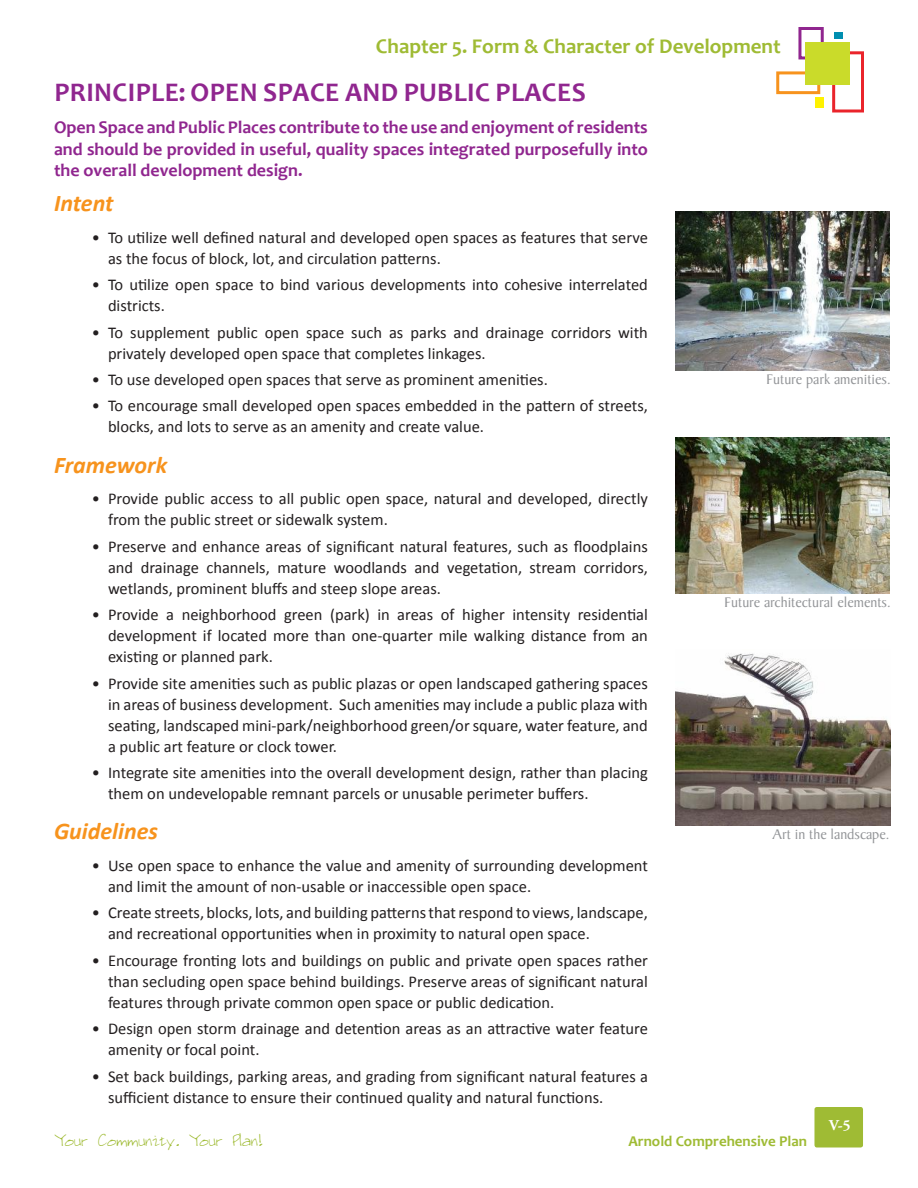
<style>
.page{position:relative;width:918px;height:1188px;background:#fff}
.page>*{position:absolute;margin:0;border:0;box-sizing:border-box;transform-origin:0 0}
.t1{font:700 27px "Candara";letter-spacing:.015em;color:#90268f}
.t2{font:italic 700 24px "Calibri";color:#f7931d}
.t3{font:700 21px "Candara";color:#9fbb34}
.t4{font:700 18px/21.6px "Candara";color:#90268f;text-align:justify}
.t5{font:16.5px/21px "Calibri";color:#231f20}
.t6{font:italic 600 16.05px "Avant Garde";color:#fff}
.t7{font:15px "Baker Signet";color:#939598}
.t8{font:15px "Designer 1";color:#9fbb34}
.t9{font:700 15px "Candara";color:#9fbb34}
.t10{font:700 15px "Adobe Garamond Pro";color:#fff}
</style>
<div class="page">
<div style="left:798px;top:27px;width:26px;height:32px;border:3px solid #90268f"></div>
<div style="left:776px;top:71px;width:44px;height:23px;border:3px solid #f7931d"></div>
<div style="left:832px;top:51px;width:32px;height:62px;border:3px solid #ea242b"></div>
<div style="left:805px;top:42px;width:44px;height:42px;background:#cadb2a"></div>
<div style="left:834px;top:32px;width:9px;height:7px;background:#008eb0"></div>
<div style="left:816px;top:97px;width:8px;height:11px;background:#fff200"></div>
<div style="left:814px;top:1107px;width:49px;height:41px;background:#9fbb34;border-radius:2px"></div>
<img style="left:675px;top:212px;width:215px;height:159px">
<img style="left:675px;top:653px;width:216px;height:173px">
<img style="left:675px;top:437px;width:215px;height:156px">
<p class="t3" style="left:376px;top:33px;width:406px">Chapter 5. Form &amp; Character of Development</p>
<h1 class="t1" style="left:55px;top:76px;width:225px">Principle: Open Spac</h1>
<h1 class="t1" style="left:325px;top:76px;width:262px">e and Public Places</h1>
<p class="t4" style="left:54px;top:116px;width:596px">Open Space and Public Places contribute to the use and enjoyment of residents and should be provided in useful, quality spaces integrated purposefully into the overall development design.</p>
<h2 class="t2" style="left:54px;top:188px;width:61px">Intent</h2>
<p class="t5" style="left:108px;top:226px;width:541px;text-indent:-16px">• To utilize well defined natural and developed open spaces as features that serve as the focus of block, lot, and circulation patterns.</p>
<p class="t5" style="left:108px;top:273px;width:541px;text-indent:-16px">• To utilize open space to bind various developments into cohesive interrelated districts.</p>
<p class="t5" style="left:108px;top:321px;width:541px;text-indent:-16px">• To supplement public open space such as parks and drainage corridors with privately developed open space that completes linkages.</p>
<p class="t5" style="left:92px;top:368px;width:458px">• To use developed open spaces that serve as prominent amenities.</p>
<p class="t5" style="left:108px;top:395px;width:541px;text-indent:-16px">• To encourage small developed open spaces embedded in the pattern of streets, blocks, and lots to serve as an amenity and create value.</p>
<h2 class="t2" style="left:54px;top:450px;width:115px">Framework</h2>
<p class="t5" style="left:108px;top:488px;width:541px;text-indent:-16px">• Provide public access to all public open space, natural and developed, directly from the public street or sidewalk system.</p>
<p class="t5" style="left:108px;top:535px;width:542px;text-align:justify;text-indent:-16px">• Preserve and enhance areas of significant natural features, such as floodplains and drainage channels, mature woodlands and vegetation, stream corridors, wetlands, prominent bluffs and steep slope areas.</p>
<p class="t5" style="left:108px;top:603px;width:541px;text-align:justify;text-indent:-16px">• Provide a neighborhood green (park) in areas of higher intensity residential development if located more than one-quarter mile walking distance from an existing or planned park.</p>
<p class="t5" style="left:108px;top:672px;width:541px;text-align:justify;text-indent:-16px">• Provide site amenities such as public plazas or open landscaped gathering spaces in areas of business development. Such amenities may include a public plaza with seating, landscaped mini-park/neighborhood green/or square, water feature, and a public art feature or clock tower.</p>
<p class="t5" style="left:108px;top:761px;width:541px;text-indent:-16px">• Integrate site amenities into the overall development design, rather than placing them on undevelopable remnant parcels or unusable perimeter buffers.</p>
<h2 class="t2" style="left:54px;top:816px;width:105px">Guidelines</h2>
<p class="t5" style="left:108px;top:854px;width:541px;text-indent:-16px">• Use open space to enhance the value and amenity of surrounding development and limit the amount of non-usable or inaccessible open space.</p>
<p class="t5" style="left:108px;top:902px;width:541px;text-indent:-16px">• Create streets, blocks, lots, and building patterns that respond to views, landscape, and recreational opportunities when in proximity to natural open space.</p>
<p class="t5" style="left:108px;top:949px;width:542px;text-align:justify;text-indent:-16px">• Encourage fronting lots and buildings on public and private open spaces rather than secluding open space behind buildings. Preserve areas of significant natural features through private common open space or public dedication.</p>
<p class="t5" style="left:108px;top:1017px;width:541px;text-indent:-16px">• Design open storm drainage and detention areas as an attractive water feature amenity or focal point.</p>
<p class="t5" style="left:108px;top:1065px;width:541px;text-indent:-16px">• Set back buildings, parking areas, and grading from significant natural features a sufficient distance to ensure their continued quality and natural functions.</p>
<p class="t7" style="left:767px;top:371px;width:126px">Future park amenities.</p>
<p class="t7" style="left:725px;top:594px;width:168px">Future architectural elements.</p>
<p class="t7" style="left:773px;top:826px;width:118px">Art in the landscape.</p>
<p class="t8" style="left:54px;top:1131px;width:210px">Your Community. Your Plan!</p>
<p class="t9" style="left:628px;top:1133px;width:180px">Arnold Comprehensive Plan</p>
<p class="t6" style="left:821px;top:1110px;width:28px">V-5</p>
<p class="t10" style="left:829px;top:1117px;width:34px">V-5<sup>V-5</sup></p>
</div>
